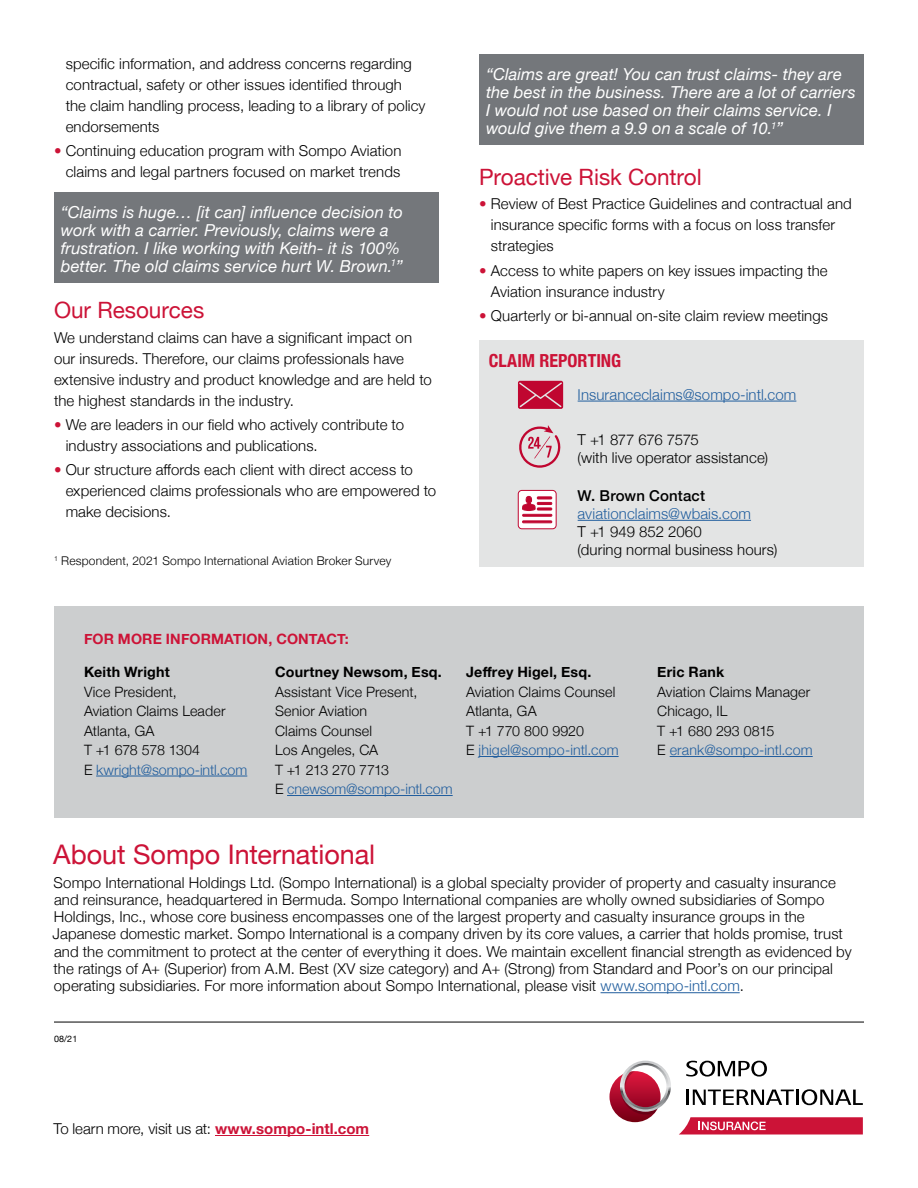
<style>
.page{position:relative;width:918px;height:1188px;background:#fff}
.page>*{position:absolute;margin:0;border:0;box-sizing:border-box;transform-origin:0 0}
.t1{font:27px "Helvetica Neue";letter-spacing:-.005em;color:#cc1337}
.t2{font:22.5px "Helvetica Neue";letter-spacing:-.005em;color:#cc1337}
.t3{font:700 condensed 18px "Helvetica Neue";color:#cc1337}
.t4{font:italic 16.5px/18px "Helvetica Neue";letter-spacing:.005em;color:#fff}
.t5{font:300 15px/21px "Helvetica Neue";letter-spacing:.005em;color:#000}
.t6{font:300 15px "Helvetica Neue";letter-spacing:.005em;color:#215e9e}
.t7{font:500 15px "Helvetica Neue";letter-spacing:.01em;color:#000}
.t8{font:300 14.25px/19.5px "Helvetica Neue";letter-spacing:.01em;color:#000}
.t9{font:700 14.25px "Helvetica Neue";letter-spacing:.015em;color:#000}
.t10{font:700 14.25px "Helvetica Neue";letter-spacing:.01em;color:#cc1337}
.t11{font:300 12px "Helvetica Neue";letter-spacing:.015em;color:#000}
.t12{font:9px "Helvetica Neue";color:#000}
.s1{color:#cc1337}
.s2{color:#215e9e}
.s3{font-weight:700;color:#cc1337}
</style>
<div class="page">
<hr style="left:54px;top:1022px;width:810px;height:1px;background:#000">
<hr style="left:215px;top:1135px;width:154px;height:1px;background:#cc1337">
<div style="left:54px;top:606px;width:810px;height:212px;background:#cccecf"></div>
<hr style="left:96px;top:776px;width:151px;height:1px;background:#215e9e">
<hr style="left:287px;top:795px;width:166px;height:1px;background:#215e9e">
<hr style="left:479px;top:756px;width:140px;height:1px;background:#215e9e">
<hr style="left:670px;top:756px;width:143px;height:1px;background:#215e9e">
<svg style="left:686px;top:1061px;width:81px;height:16px"></svg>
<hr style="left:796px;top:1090px;width:3px;height:15px;background:#000">
<hr style="left:686px;top:1090px;width:3px;height:15px;background:#000">
<svg style="left:802px;top:1089px;width:61px;height:16px"></svg>
<svg style="left:693px;top:1090px;width:101px;height:15px"></svg>
<svg style="left:679px;top:1117px;width:184px;height:18px;background:#d33755"></svg>
<svg style="left:609px;top:1071px;width:52px;height:51px"></svg>
<svg style="left:620px;top:1061px;width:51px;height:54px"></svg>
<hr style="left:601px;top:992px;width:139px;height:1px;background:#215e9e">
<div style="left:54px;top:192px;width:385px;height:91px;background:#74777b"></div>
<div style="left:479px;top:54px;width:385px;height:91px;background:#74777b"></div>
<div style="left:479px;top:340px;width:385px;height:227px;background:#e3e4e4"></div>
<svg style="left:518px;top:381px;width:45px;height:28px"></svg>
<svg style="left:519px;top:425px;width:42px;height:43px"></svg>
<svg style="left:518px;top:490px;width:39px;height:39px;background:#e6a2b1"></svg>
<hr style="left:578px;top:401px;width:218px;height:1px;background:#215e9e">
<hr style="left:578px;top:520px;width:173px;height:1px;background:#215e9e">
<p class="t5" style="left:66px;top:52px;width:361px">specific information, and address concerns regarding contractual, safety or other issues identified through the claim handling process, leading to a library of policy endorsements</p>
<p class="t5" style="left:54px;top:139px;width:349px;text-align:right"><span class="s1">•</span> Continuing education program with Sompo Aviation claims and legal partners focused on market trends</p>
<p class="t4" style="left:61px;top:204px;width:344px">“Claims is huge… [it can] influence decision to work with a carrier. Previously, claims were a frustration. I like working with Keith- it is 100% better. The old claims service hurt W. Brown.<sup>1</sup>”</p>
<h2 class="t2" style="left:54px;top:294px;width:152px">Our Resources</h2>
<p class="t5" style="left:54px;top:326px;width:379px">We understand claims can have a significant impact on our insureds. Therefore, our claims professionals have extensive industry and product knowledge and are held to the highest standards in the industry.</p>
<p class="t5" style="left:66px;top:413px;width:340px;text-indent:-12px"><span class="s1">•</span> We are leaders in our field who actively contribute to industry associations and publications.</p>
<p class="t5" style="left:66px;top:458px;width:372px;text-indent:-12px"><span class="s1">•</span> Our structure affords each client with direct access to experienced claims professionals who are empowered to make decisions.</p>
<p class="t11" style="left:54px;top:551px;width:339px"><sup>1</sup> Respondent, 2021 Sompo International Aviation Broker Survey</p>
<p class="t4" style="left:486px;top:66px;width:371px">“Claims are great! You can trust claims- they are the best in the business. There are a lot of carriers I would not use based on their claims service. I would give them a 9.9 on a scale of 10.<sup>1</sup>”</p>
<h2 class="t2" style="left:479px;top:161px;width:224px">Proactive Risk Control</h2>
<p class="t5" style="left:491px;top:192px;width:362px;text-indent:-12px"><span class="s1">•</span> Review of Best Practice Guidelines and contractual and insurance specific forms with a focus on loss transfer strategies</p>
<p class="t5" style="left:491px;top:259px;width:338px;text-indent:-12px"><span class="s1">•</span> Access to white papers on key issues impacting the<br>Aviation insurance industry</p>
<p class="t5" style="left:479px;top:304px;width:350px"><span class="s1">•</span> Quarterly or bi-annual on-site claim review meetings</p>
<p class="t3" style="left:489px;top:346px;width:134px">CLAIM REPORTING</p>
<p class="t6" style="left:578px;top:382px;width:220px">Insuranceclaims@sompo-intl.com</p>
<p class="t5" style="left:578px;top:429px;width:192px;line-height:18px">T +1 877 676 7575<br>(with live operator assistance)</p>
<p class="t7" style="left:578px;top:483px;width:129px">W. Brown Contact</p>
<p class="t6" style="left:578px;top:501px;width:175px">aviationclaims@wbais.com</p>
<p class="t5" style="left:578px;top:521px;width:201px;line-height:18px">T +1 949 852 2060<br>(during normal business hours)</p>
<p class="t10" style="left:84px;top:628px;width:266px">FOR MORE INFORMATION, CONTACT:</p>
<p class="t9" style="left:84px;top:661px;width:87px">Keith Wright</p>
<p class="t8" style="left:84px;top:681px;width:165px">Vice President,<br>Aviation Claims Leader<br>Atlanta, GA<br>T +1 678 578 1304<br>E <span class="s2">kwright@sompo-intl.com</span></p>
<p class="t9" style="left:275px;top:661px;width:168px">Courtney Newsom, Esq.</p>
<p class="t8" style="left:275px;top:681px;width:179px">Assistant Vice Present,<br>Senior Aviation<br>Claims Counsel<br>Los Angeles, CA<br>T +1 213 270 7713<br>E <span class="s2">cnewsom@sompo-intl.com</span></p>
<p class="t9" style="left:466px;top:661px;width:127px">Jeffrey Higel, Esq.</p>
<p class="t8" style="left:466px;top:681px;width:154px">Aviation Claims Counsel<br>Atlanta, GA<br>T +1 770 800 9920<br>E <span class="s2">jhigel@sompo-intl.com</span></p>
<p class="t9" style="left:657px;top:661px;width:68px">Eric Rank</p>
<p class="t8" style="left:657px;top:681px;width:157px">Aviation Claims Manager<br>Chicago, IL<br>T +1 680 293 0815<br>E <span class="s2">erank@sompo-intl.com</span></p>
<h1 class="t1" style="left:53px;top:835px;width:324px">About Sompo International</h1>
<p class="t5" style="left:53px;top:873px;width:801px;line-height:17.2px">Sompo International Holdings Ltd. (Sompo International) is a global specialty provider of property and casualty insurance and reinsurance, headquartered in Bermuda. Sompo International companies are wholly owned subsidiaries of Sompo Holdings, Inc., whose core business encompasses one of the largest property and casualty insurance groups in the Japanese domestic market. Sompo International is a company driven by its core values, a carrier that holds promise, trust and the commitment to protect at the center of everything it does. We maintain excellent fi nancial strength as evidenced by the ratings of A+ (Superior) from A.M. Best (XV size category) and A+ (Strong) from Standard and Poor’s on our principal operating subsidiaries. For more information about Sompo International, please visit <span class="s2">www.sompo-intl.com</span>.</p>
<p class="t12" style="left:54px;top:1033px;width:25px">08/21</p>
<p class="t5" style="left:53px;top:1117px;width:317px">To learn more, visit us at: <span class="s3">www.sompo-intl.com</span></p>
</div>
